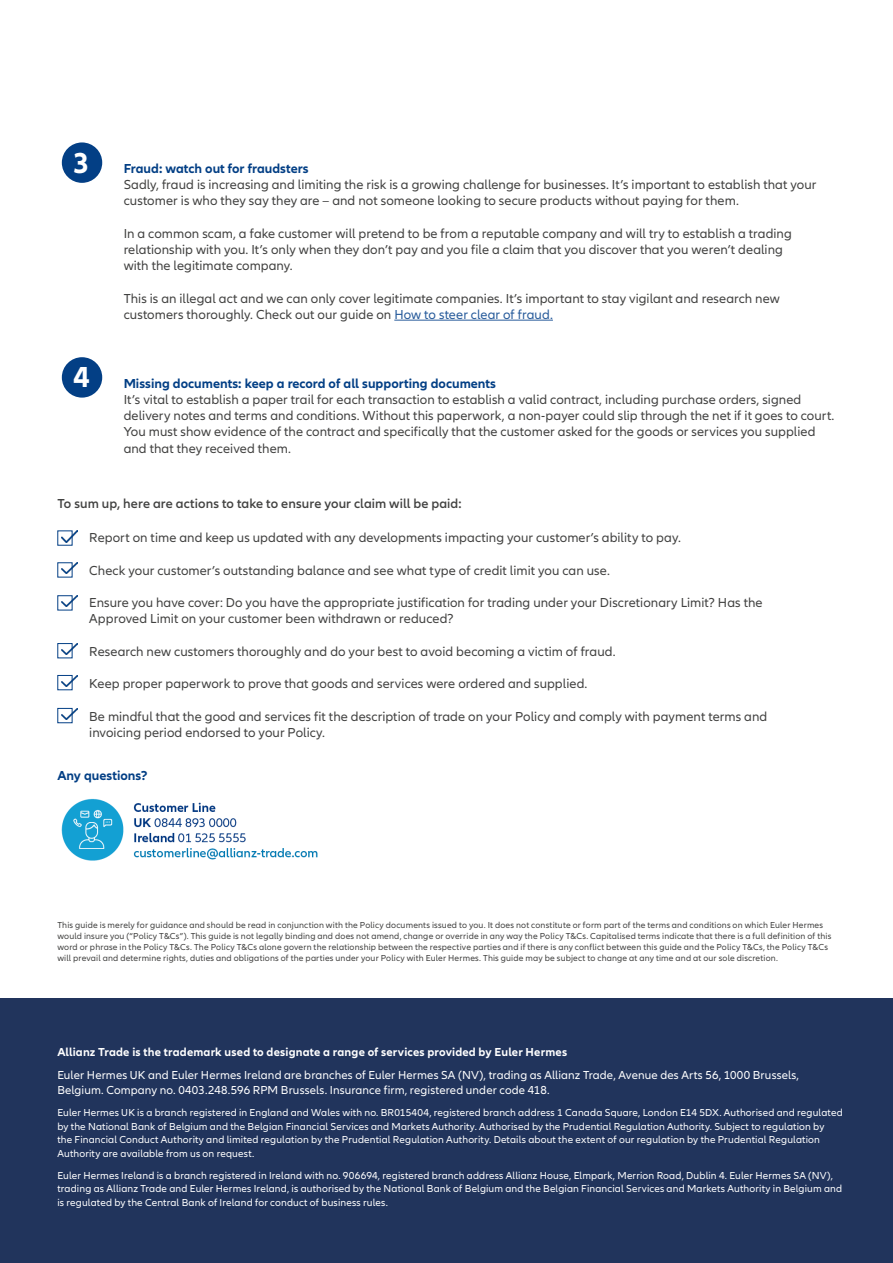
<style>
.page{position:relative;width:893px;height:1263px;background:#fff}
.page>*{position:absolute;margin:0;border:0;box-sizing:border-box;transform-origin:0 0}
.t1{font:700 30px "Allianz Neo";color:#fff}
.t2{font:13.5px/16.2px "Allianz Neo";letter-spacing:.005em;color:#424241}
.t3{font:700 13.5px "Allianz Neo";color:#033f85}
.t4{font:600 13.5px "Allianz Neo";letter-spacing:.005em;color:#424241}
.t5{font:12px/15px "Allianz Neo";letter-spacing:.01em;color:#fff}
.t6{font:700 12px "Allianz Neo";letter-spacing:.015em;color:#fff}
.t7{font:10.5px/13.5px "Allianz Neo";letter-spacing:.015em;color:#fff}
.t8{font:9px/10.8px "Allianz Neo";letter-spacing:.02em;color:#424241}
.s1{color:#275b9b}
</style>
<div class="page">
<hr style="left:394px;top:320px;width:159px;height:1px;background:#275b9b">
<div style="left:62px;top:142px;width:40px;height:41px;background:#033f85;border-radius:50%"></div>
<div style="left:62px;top:357px;width:40px;height:41px;background:#033f85;border-radius:50%"></div>
<img style="left:61px;top:798px;width:257px;height:63px">
<img style="left:62px;top:531px;width:15px;height:11px">
<img style="left:62px;top:563px;width:15px;height:11px">
<div style="left:57px;top:595px;width:15px;height:15px;border:1px solid #033f85"></div>
<img style="left:62px;top:596px;width:15px;height:11px">
<img style="left:62px;top:643px;width:15px;height:12px">
<img style="left:62px;top:675px;width:15px;height:12px">
<img style="left:62px;top:708px;width:15px;height:12px">
<div style="left:0;top:998px;width:893px;height:265px;background:#21345c"></div>
<h1 class="t1" style="left:74px;top:145px;width:18px">3</h1>
<h1 class="t1" style="left:74px;top:360px;width:18px">4</h1>
<p class="t3" style="left:124px;top:161px;width:187px">Fraud: watch out for fraudsters</p>
<p class="t2" style="left:124px;top:177px;width:694px">Sadly, fraud is increasing and limiting the risk is a growing challenge for businesses. It’s important to establish that your customer is who they say they are – and not someone looking to secure products without paying for them.</p>
<p class="t2" style="left:124px;top:226px;width:670px">In a common scam, a fake customer will pretend to be from a reputable company and will try to establish a trading relationship with you. It’s only when they don’t pay and you file a claim that you discover that you weren’t dealing with the legitimate company.</p>
<p class="t2" style="left:124px;top:290px;width:658px">This is an illegal act and we can only cover legitimate companies. It’s important to stay vigilant and research new customers thoroughly. Check out our guide on <span class="s1">How to steer clear of fraud.</span></p>
<p class="t3" style="left:124px;top:375px;width:374px">Missing documents: keep a record of all supporting documents</p>
<p class="t2" style="left:124px;top:392px;width:712px">It’s vital to establish a paper trail for each transaction to establish a valid contract, including purchase orders, signed delivery notes and terms and conditions. Without this paperwork, a non-payer could slip through the net if it goes to court.<br>You must show evidence of the contract and specifically that the customer asked for the goods or services you supplied and that they received them.</p>
<p class="t4" style="left:57px;top:496px;width:406px">To sum up, here are actions to take to ensure your claim will be paid:</p>
<p class="t2" style="left:89px;top:530px;width:593px">Report on time and keep us updated with any developments impacting your customer’s ability to pay.</p>
<p class="t2" style="left:89px;top:562px;width:522px">Check your customer’s outstanding balance and see what type of credit limit you can use.</p>
<p class="t2" style="left:89px;top:595px;width:675px">Ensure you have cover: Do you have the appropriate justification for trading under your Discretionary Limit? Has the<br>Approved Limit on your customer been withdrawn or reduced?</p>
<p class="t2" style="left:89px;top:643px;width:528px">Research new customers thoroughly and do your best to avoid becoming a victim of fraud.</p>
<p class="t2" style="left:89px;top:676px;width:500px">Keep proper paperwork to prove that goods and services were ordered and supplied.</p>
<p class="t2" style="left:89px;top:708px;width:679px">Be mindful that the good and services fit the description of trade on your Policy and comply with payment terms and invoicing period endorsed to your Policy.</p>
<p class="t3" style="left:57px;top:768px;width:92px">Any questions?</p>
<p class="t8" style="left:57px;top:920px;width:775px">This guide is merely for guidance and should be read in conjunction with the Policy documents issued to you. It does not constitute or form part of the terms and conditions on which Euler Hermes would insure you (“Policy T&amp;Cs”). This guide is not legally binding and does not amend, change or override in any way the Policy T&amp;Cs. Capitalised terms indicate that there is a full definition of this word or phrase in the Policy T&amp;Cs. The Policy T&amp;Cs alone govern the relationship between the respective parties and if there is any conflict between this guide and the Policy T&amp;Cs, the Policy T&amp;Cs will prevail and determine rights, duties and obligations of the parties under your Policy with Euler Hermes. This guide may be subject to change at any time and at our sole discretion.</p>
<p class="t6" style="left:57px;top:1044px;width:511px">Allianz Trade is the trademark used to designate a range of services provided by Euler Hermes</p>
<p class="t5" style="left:57px;top:1068px;width:743px">Euler Hermes UK and Euler Hermes Ireland are branches of Euler Hermes SA (NV), trading as Allianz Trade, Avenue des Arts 56, 1000 Brussels,<br>Belgium. Company no. 0403.248.596 RPM Brussels. Insurance firm, registered under code 418.</p>
<p class="t7" style="left:57px;top:1106px;width:787px">Euler Hermes UK is a branch registered in England and Wales with no. BR015404, registered branch address 1 Canada Square, London E14 5DX. Authorised and regulated by the National Bank of Belgium and the Belgian Financial Services and Markets Authority. Authorised by the Prudential Regulation Authority. Subject to regulation by<br>the Financial Conduct Authority and limited regulation by the Prudential Regulation Authority. Details about the extent of our regulation by the Prudential Regulation Authority are available from us on request.</p>
<p class="t7" style="left:57px;top:1168px;width:786px">Euler Hermes Ireland is a branch registered in Ireland with no. 906694, registered branch address Allianz House, Elmpark, Merrion Road, Dublin 4. Euler Hermes SA (NV), trading as Allianz Trade and Euler Hermes Ireland, is authorised by the National Bank of Belgium and the Belgian Financial Services and Markets Authority in Belgium and is regulated by the Central Bank of Ireland for conduct of business rules.</p>
</div>
